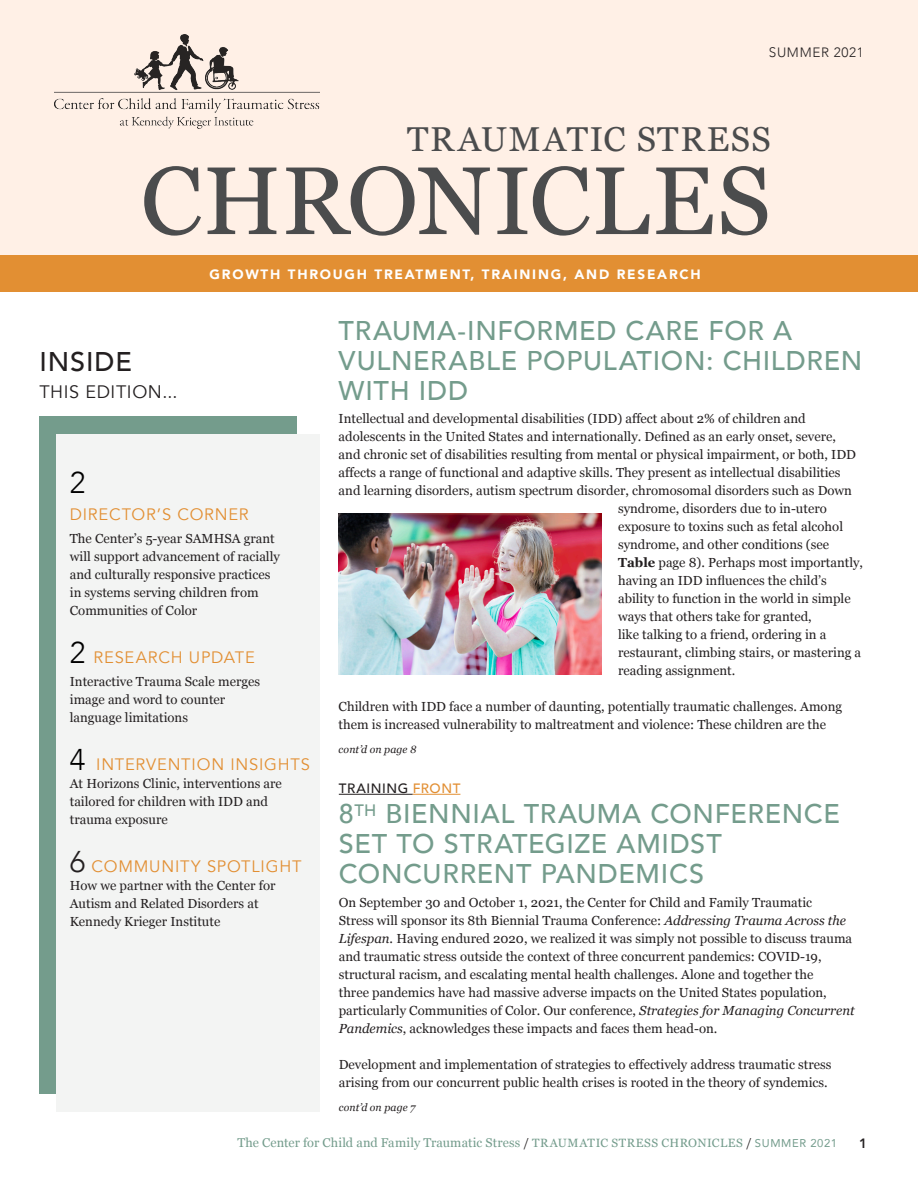
<style>
.page{position:relative;width:918px;height:1188px;background:#fff}
.page>*{position:absolute;margin:0;border:0;box-sizing:border-box;transform-origin:0 0}
.SH3_Header_2nd_line{font:96px "Georgia";letter-spacing:.01em;color:#4b4c4d}
.SH3_Header_2nd_line-2{font:34.5px "Georgia";letter-spacing:.05em;color:#4b4c4d}
.SH3_Header_2nd_line-3{font:300 30px "Avenir";color:#000}
.Titles__Green_Avenir{font:500 27px/30px "Avenir";letter-spacing:.025em;color:#749c8c}
.Titles{font:500 27px "Avenir";letter-spacing:.035em;color:#231f20}
.Titles-2{font:18px "Avenir";letter-spacing:.035em;color:#231f20}
.Body_Text__Georgia{font:16.5px "Avenir";letter-spacing:.05em;color:#e28f33}
.INSIDE__titles{font:16.5px "Avenir";letter-spacing:.05em;color:#e28f33}
.t1{font:900 13.5px "Avenir";letter-spacing:.13em;color:#fff}
.Titles__Green_Avenir-2{font:500 13.5px "Avenir";letter-spacing:.04em;color:#231f20}
.t2{font:300 13.5px "Avenir";letter-spacing:.05em;color:#231f20}
.t3{font:800 13.5px "Avenir";color:#231f20}
.Body_Text__Georgia-2{font:13.2px/18px "Georgia";color:#231f20}
.t4{font:12.75px "Georgia";letter-spacing:.01em;color:#749c8c}
.Titles-3{font:italic 10.5px "Georgia";letter-spacing:.01em;color:#231f20}
.s1{font-weight:300;font-size:30px;color:#000}
.s2{font-weight:300;font-size:30px;color:#231f20}
.s3{font-weight:700}
.s4{color:#e28f33}
.s5{font-style:italic}
.s6{font-size:12px;color:#231f20}
.s7{font-size:12px}
.s8{font-family:"Avenir";font-size:11.25px}
</style>
<div class="page">
<div style="left:0;top:0;width:918px;height:259px;background:#fff0e6"></div>
<div style="left:0;top:256px;width:918px;height:36px;background:#e28f33"></div>
<img style="left:54px;top:34px;width:266px;height:94px">
<div style="left:39px;top:416px;width:257px;height:677px;background:#749c8c"></div>
<div style="left:57px;top:434px;width:263px;height:678px;background:#f3f4f3"></div>
<hr style="left:339px;top:794px;width:74px;height:1px;background:#231f20">
<hr style="left:413px;top:794px;width:47px;height:1px;background:#e28f33">
<img style="left:339px;top:513px;width:263px;height:161px">
<p class="t2" style="left:769px;top:46px;width:97px">SUMMER 2021</p>
<p class="SH3_Header_2nd_line-2" style="left:407px;top:114px;width:365px">TRAUMATIC STRESS</p>
<p class="SH3_Header_2nd_line" style="left:141px;top:131px;width:632px">CHRONICLES</p>
<p class="t1" style="left:210px;top:268px;width:493px">GROWTH THROUGH TREATMENT, TRAINING, AND RESEARCH</p>
<p class="Titles" style="left:39px;top:338px;width:94px">INSIDE</p>
<p class="Titles-2" style="left:39px;top:384px;width:140px">THIS EDITION...</p>
<p class="SH3_Header_2nd_line-3" style="left:70px;top:469px;width:17px">2</p>
<p class="INSIDE__titles" style="left:70px;top:507px;width:180px">DIRECTOR’S CORNER</p>
<p class="Body_Text__Georgia-2" style="left:70px;top:529px;width:212px">The Center’s 5-year SAMHSA grant will support advancement of racially and culturally responsive practices in systems serving children from<br>Communities of Color</p>
<p class="INSIDE__titles" style="left:70px;top:650px;width:187px"><span class="s1">2</span> RESEARCH UPDATE</p>
<p class="Body_Text__Georgia-2" style="left:70px;top:672px;width:192px">Interactive Trauma Scale merges image and word to counter language limitations</p>
<p class="Body_Text__Georgia" style="left:70px;top:757px;width:242px"><span class="s1">4</span> INTERVENTION INSIGHTS</p>
<p class="Body_Text__Georgia-2" style="left:70px;top:774px;width:214px">At Horizons Clinic, interventions are tailored for children with IDD and trauma exposure</p>
<p class="Body_Text__Georgia" style="left:70px;top:859px;width:233px"><span class="s2">6</span> COMMUNITY SPOTLIGHT</p>
<p class="Body_Text__Georgia-2" style="left:70px;top:876px;width:207px">How we partner with the Center for<br>Autism and Related Disorders at<br>Kennedy Krieger Institute</p>
<p class="Titles__Green_Avenir" style="left:339px;top:314px;width:525px">TRAUMA-INFORMED CARE FOR A<br>VULNERABLE POPULATION: CHILDREN<br>WITH IDD</p>
<p class="Body_Text__Georgia-2" style="left:339px;top:409px;width:469px">Intellectual and developmental disabilities (IDD) affect about 2% of children and</p>
<p class="Body_Text__Georgia-2" style="left:339px;top:427px;width:499px">adolescents in the United States and internationally. Defined as an early onset, severe,</p>
<p class="Body_Text__Georgia-2" style="left:339px;top:445px;width:519px">and chronic set of disabilities resulting from mental or physical impairment, or both, IDD</p>
<p class="Body_Text__Georgia-2" style="left:339px;top:463px;width:504px">affects a range of functional and adaptive skills. They present as intellectual disabilities</p>
<p class="Body_Text__Georgia-2" style="left:339px;top:481px;width:515px">and learning disorders, autism spectrum disorder, chromosomal disorders such as Down</p>
<p class="Body_Text__Georgia-2" style="left:618px;top:499px;width:210px">syndrome, disorders due to in-utero</p>
<p class="Body_Text__Georgia-2" style="left:618px;top:517px;width:227px">exposure to toxins such as fetal alcohol</p>
<p class="Body_Text__Georgia-2" style="left:618px;top:535px;width:213px">syndrome, and other conditions (see</p>
<p class="Body_Text__Georgia-2" style="left:618px;top:553px;width:247px"><span class="s3">Table</span> page 8). Perhaps most importantly,</p>
<p class="Body_Text__Georgia-2" style="left:618px;top:571px;width:210px">having an IDD influences the child’s</p>
<p class="Body_Text__Georgia-2" style="left:618px;top:589px;width:234px">ability to function in the world in simple</p>
<p class="Body_Text__Georgia-2" style="left:618px;top:607px;width:195px">ways that others take for granted,</p>
<p class="Body_Text__Georgia-2" style="left:618px;top:625px;width:210px">like talking to a friend, ordering in a</p>
<p class="Body_Text__Georgia-2" style="left:618px;top:643px;width:245px">restaurant, climbing stairs, or mastering a</p>
<p class="Body_Text__Georgia-2" style="left:618px;top:661px;width:119px">reading assignment.</p>
<p class="Body_Text__Georgia-2" style="left:339px;top:697px;width:505px">Children with IDD face a number of daunting, potentially traumatic challenges. Among them is increased vulnerability to maltreatment and violence: These children are the</p>
<p class="Titles-3" style="left:339px;top:742px;width:79px">cont’d on page 8</p>
<p class="Titles__Green_Avenir-2" style="left:339px;top:777px;width:123px">TRAINING <span class="s4">FRONT</span></p>
<p class="Titles__Green_Avenir" style="left:339px;top:797px;width:503px">8<sup>TH</sup> BIENNIAL TRAUMA CONFERENCE<br>SET TO STRATEGIZE AMIDST<br>CONCURRENT PANDEMICS</p>
<p class="Body_Text__Georgia-2" style="left:339px;top:893px;width:517px">On September 30 and October 1, 2021, the Center for Child and Family Traumatic<br>Stress will sponsor its 8th Biennial Trauma Conference: <span class="s5">Addressing Trauma Across the Lifespan</span>. Having endured 2020, we realized it was simply not possible to discuss trauma and traumatic stress outside the context of three concurrent pandemics: COVID-19, structural racism, and escalating mental health challenges. Alone and together the<br>three pandemics have had massive adverse impacts on the United States population, particularly Communities of Color. Our conference, <span class="s5">Strategies for Managing Concurrent Pandemics</span>, acknowledges these impacts and faces them head-on.</p>
<p class="Body_Text__Georgia-2" style="left:339px;top:1055px;width:494px">Development and implementation of strategies to effectively address traumatic stress arising from our concurrent public health crises is rooted in the theory of syndemics.</p>
<p class="Titles-3" style="left:339px;top:1099px;width:78px">cont’d on page 7</p>
<p class="t4" style="left:237px;top:1133px;width:601px">The Center for Child and Family Traumatic Stress <span class="s6">/</span> <span class="s7">TRAUMATIC STRESS CHRONICLES</span> <span class="s6">/</span> <span class="s8">SUMMER 2021</span></p>
<p class="t3" style="left:859px;top:1132px;width:9px">1</p>
</div>
